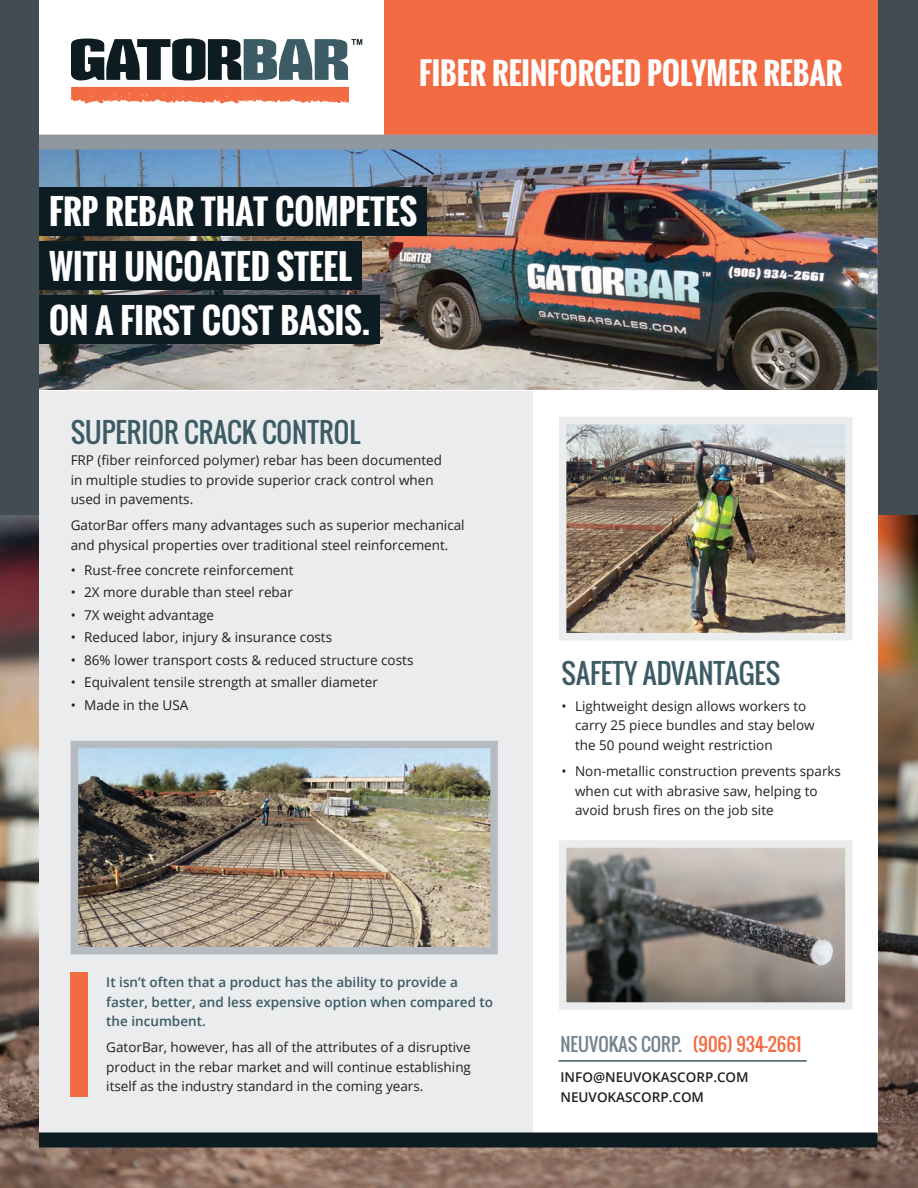
<style>
.page{position:relative;width:918px;height:1188px;background:#fff}
.page>*{position:absolute;margin:0;border:0;box-sizing:border-box;transform-origin:0 0}
.headline_all_caps{font:700 33.75px/54.3px "Oswald";color:#fff}
.headline_all_caps-2{font:700 30px "Oswald";color:#fff}
.headline_all_caps-3{font:27px "Oswald";color:#3c5b65}
.sub_head_all_caps{font:18px "Oswald";color:#76838c}
.bulleted_text{font:13.5px/19.5px "Open Sans";color:#231f20}
.bulleted_text-2{font:600 13.5px/19.5px "Open Sans";color:#3c5b65}
.body_text{font:600 13.5px "Open Sans";color:#231f20}
.s1{color:#f26b43}
</style>
<div class="page">
<img style="left:0;top:514px;width:918px;height:674px">
<div style="left:0;top:0;width:918px;height:514px;background:#444c53"></div>
<img style="left:39px;top:150px;width:839px;height:241px">
<div style="left:39px;top:391px;width:839px;height:743px;background:#fff"></div>
<div style="left:39px;top:0;width:839px;height:136px;background:#fff"></div>
<div style="left:384px;top:0;width:494px;height:136px;background:#f26b43"></div>
<svg style="left:71px;top:87px;width:278px;height:17px;background:#f38260"></svg>
<svg style="left:71px;top:39px;width:291px;height:41px"></svg>
<div style="left:39px;top:391px;width:493px;height:748px;background:#eaecee"></div>
<div style="left:39px;top:1132px;width:839px;height:16px;background:#0d1c21"></div>
<div style="left:39px;top:135px;width:839px;height:15px;background:#8f98a0"></div>
<img style="left:80px;top:750px;width:409px;height:195px">
<div style="left:71px;top:741px;width:427px;height:213px;border:8px solid #b5bbc1"></div>
<div style="left:71px;top:972px;width:17px;height:124px;background:#f26b43"></div>
<img style="left:568px;top:426px;width:276px;height:205px">
<div style="left:559px;top:417px;width:294px;height:223px;border:8px solid #eaecee"></div>
<img style="left:568px;top:849px;width:276px;height:152px">
<div style="left:559px;top:840px;width:294px;height:170px;border:8px solid #eaecee"></div>
<hr style="left:558px;top:1060px;width:249px;height:2px;background:#3c5b65">
<div style="left:39px;top:188px;width:388px;height:48px;background:#0d1c22"></div>
<div style="left:39px;top:242px;width:323px;height:48px;background:#0d1c22"></div>
<div style="left:39px;top:296px;width:340px;height:48px;background:#0d1c22"></div>
<p class="headline_all_caps-2" style="left:419px;top:51px;width:425px">FIBER REINFORCED POLYMER REBAR</p>
<p class="headline_all_caps" style="left:49px;top:185px;width:369px">FRP REBAR THAT COMPETES<br>WITH UNCOATED STEEL<br>ON A FIRST COST BASIS.</p>
<p class="headline_all_caps-3" style="left:71px;top:412px;width:291px">SUPERIOR CRACK CONTROL</p>
<p class="bulleted_text" style="left:71px;top:450px;width:373px">FRP (fiber reinforced polymer) rebar has been documented in multiple studies to provide superior crack control when used in pavements.</p>
<p class="bulleted_text" style="left:71px;top:515px;width:396px">GatorBar offers many advantages such as superior mechanical and physical properties over traditional steel reinforcement.</p>
<p class="bulleted_text" style="left:71px;top:560px;width:224px">• Rust-free concrete reinforcement</p>
<p class="bulleted_text" style="left:71px;top:582px;width:224px">• 2X more durable than steel rebar</p>
<p class="bulleted_text" style="left:71px;top:605px;width:145px">• 7X weight advantage</p>
<p class="bulleted_text" style="left:71px;top:627px;width:263px">• Reduced labor, injury &amp; insurance costs</p>
<p class="bulleted_text" style="left:71px;top:650px;width:344px">• 86% lower transport costs &amp; reduced structure costs</p>
<p class="bulleted_text" style="left:71px;top:672px;width:309px">• Equivalent tensile strength at smaller diameter</p>
<p class="bulleted_text" style="left:71px;top:695px;width:119px">• Made in the USA</p>
<p class="bulleted_text-2" style="left:106px;top:972px;width:388px">It isn’t often that a product has the ability to provide a faster, better, and less expensive option when compared to the incumbent.</p>
<p class="bulleted_text" style="left:106px;top:1037px;width:366px;text-align:justify">GatorBar, however, has all of the attributes of a disruptive product in the rebar market and will continue establishing itself as the industry standard in the coming years.</p>
<p class="headline_all_caps-3" style="left:562px;top:653px;width:220px">SAFETY ADVANTAGES</p>
<p class="bulleted_text" style="left:575px;top:696px;width:241px;text-indent:-14px">• Lightweight design allows workers to carry 25 piece bundles and stay below the 50 pound weight restriction</p>
<p class="bulleted_text" style="left:575px;top:761px;width:267px;text-indent:-14px">• Non-metallic construction prevents sparks when cut with abrasive saw, helping to avoid brush fires on the job site</p>
<p class="sub_head_all_caps" style="left:561px;top:1031px;width:243px">NEUVOKAS CORP. <span class="s1">(906) 934-2661</span></p>
<p class="body_text" style="left:561px;top:1068px;width:190px">INFO@NEUVOKASCORP.COM</p>
<p class="body_text" style="left:561px;top:1088px;width:145px">NEUVOKASCORP.COM</p>
</div>
